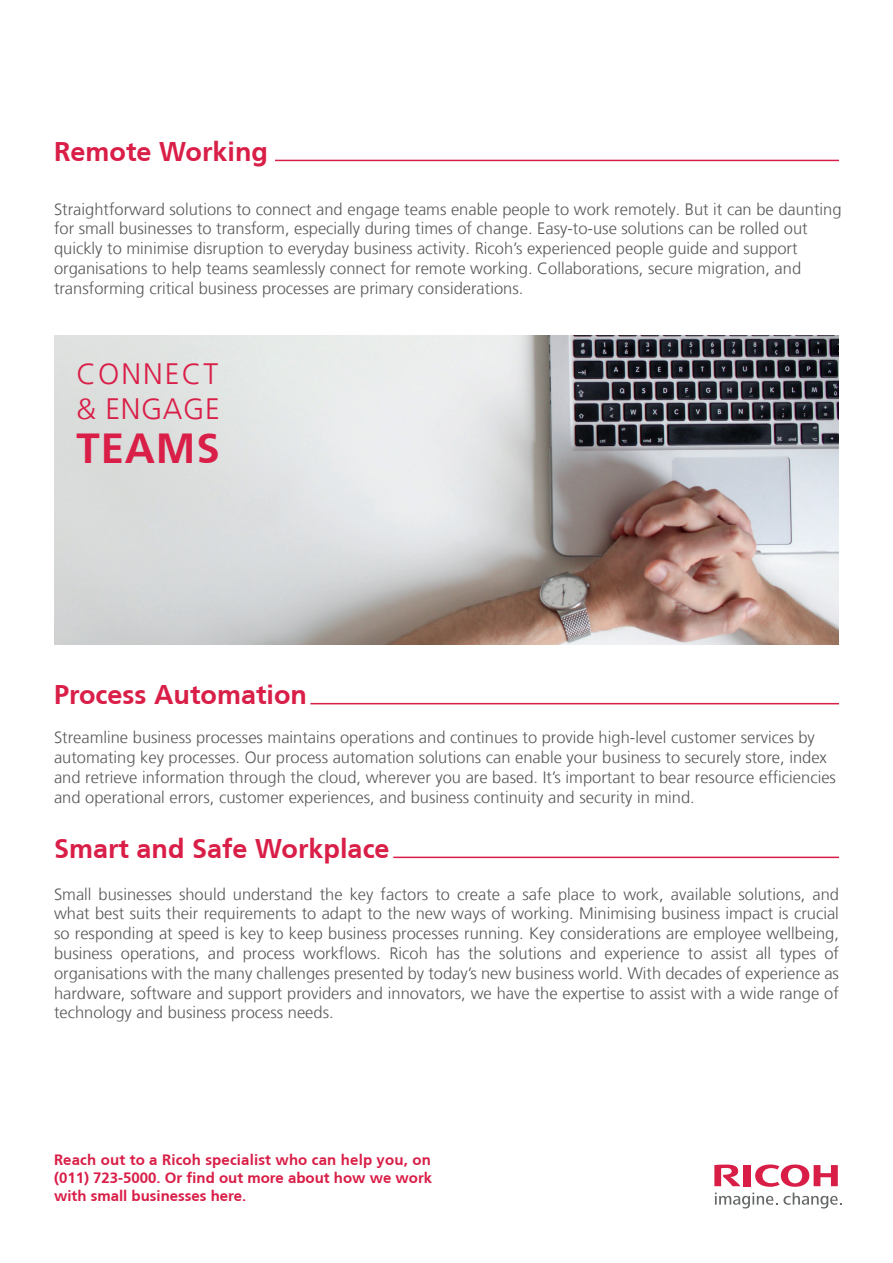
<style>
.page{position:relative;width:893px;height:1263px;background:#fff}
.page>*{position:absolute;margin:0;border:0;box-sizing:border-box;transform-origin:0 0}
.t1{font:700 42px "Frutiger CE";letter-spacing:.02em;color:#d91e47}
.t2{font:300 29.4px/35.4px "Frutiger LT";letter-spacing:.07em;color:#d91e47}
.t3{font:700 27px "Frutiger CE";color:#d91e47}
.t4{font:300 16.5px/19.8px "Frutiger LT";color:#57585a}
.t5{font:700 15px/18px "Frutiger CE";color:#d91e47;text-align:justify}
</style>
<div class="page">
<svg style="left:714px;top:1164px;width:128px;height:45px"></svg>
<hr style="left:310px;top:703px;width:529px;height:1px;background:#d91e47">
<hr style="left:393px;top:857px;width:446px;height:1px;background:#d91e47">
<hr style="left:275px;top:160px;width:564px;height:1px;background:#d91e47">
<img style="left:54px;top:336px;width:785px;height:308px">
<h3 class="t3" style="left:54px;top:135px;width:216px">Remote Working</h3>
<p class="t4" style="left:54px;top:199px;width:789px">Straightforward solutions to connect and engage teams enable people to work remotely. But it can be daunting for small businesses to transform, especially during times of change. Easy-to-use solutions can be rolled out quickly to minimise disruption to everyday business activity. Ricoh’s experienced people guide and support organisations to help teams seamlessly connect for remote working. Collaborations, secure migration, and transforming critical business processes are primary considerations.</p>
<h2 class="t2" style="left:77px;top:356px;width:145px">CONNECT &amp; ENGAGE</h2>
<h1 class="t1" style="left:77px;top:423px;width:145px">TEAMS</h1>
<h3 class="t3" style="left:54px;top:678px;width:255px">Process Automation</h3>
<p class="t4" style="left:54px;top:728px;width:783px">Streamline business processes maintains operations and continues to provide high-level customer services by automating key processes. Our process automation solutions can enable your business to securely store, index and retrieve information through the cloud, wherever you are based. It’s important to bear resource efficiencies and operational errors, customer experiences, and business continuity and security in mind.</p>
<h3 class="t3" style="left:54px;top:832px;width:337px">Smart and Safe Workplace</h3>
<p class="t4" style="left:54px;top:884px;width:786px;text-align:justify">Small businesses should understand the key factors to create a safe place to work, available solutions, and what best suits their requirements to adapt to the new ways of working. Minimising business impact is crucial so responding at speed is key to keep business processes running. Key considerations are employee wellbeing, business operations, and process workflows. Ricoh has the solutions and experience to assist all types of organisations with the many challenges presented by today’s new business world. With decades of experience as hardware, software and support providers and innovators, we have the expertise to assist with a wide range of technology and business process needs.</p>
<p class="t5" style="left:54px;top:1151px;width:380px">Reach out to a Ricoh specialist who can help you, on (011) 723-5000. Or find out more about how we work with small businesses here.</p>
</div>
